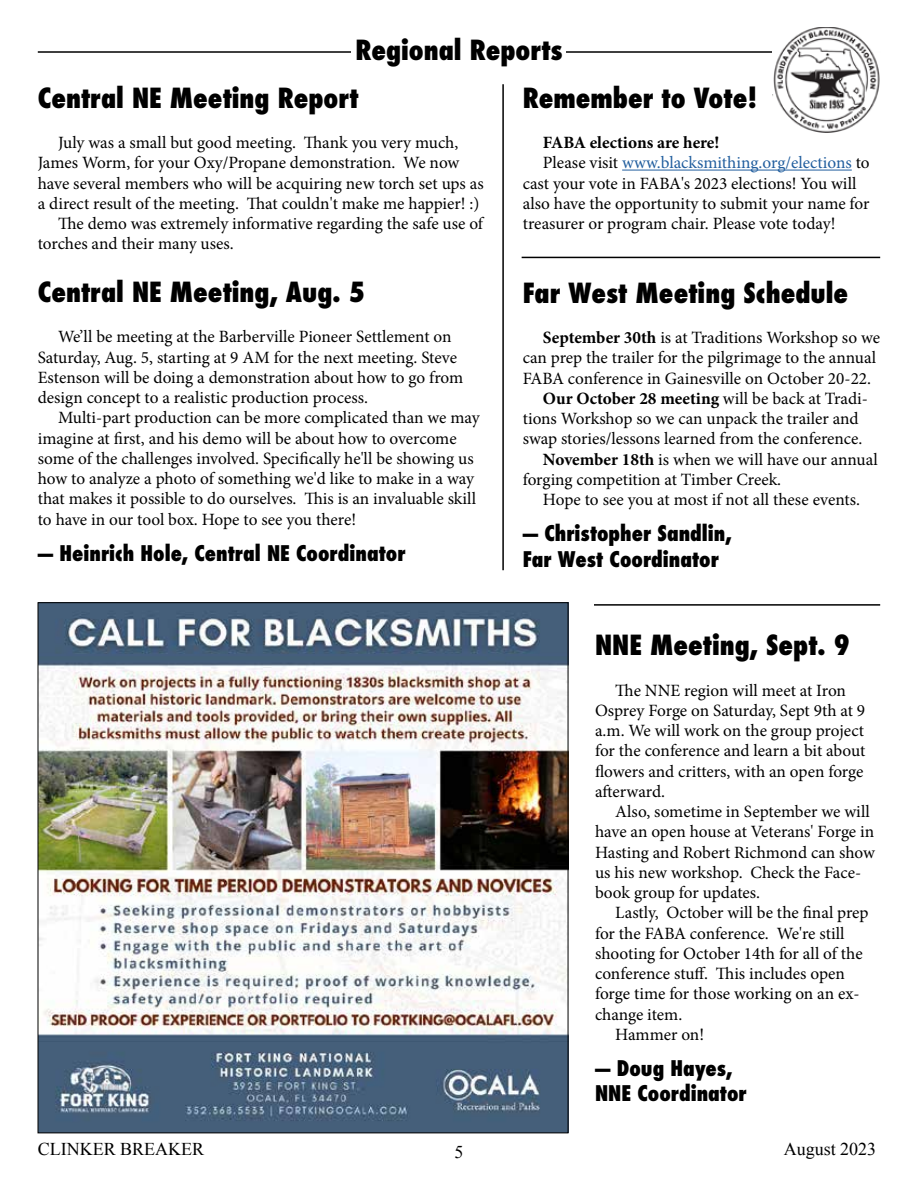
<style>
.page{position:relative;width:918px;height:1188px;background:#fff}
.page>*{position:absolute;margin:0;border:0;box-sizing:border-box;transform-origin:0 0}
.t1{font:800 condensed 27px "Futura";color:#000}
.t2{font:800 condensed 21px/25.5px "Futura";color:#000}
.t3{font:18px "Times New Roman";color:#000}
.t4{font:17.25px/20.2px "Minion Pro";letter-spacing:-.005em;color:#000}
.t5{font:700 17.25px "Minion Pro";color:#000}
.t6{font:17.25px "Minion Pro";color:#215e9e}
.s1{color:#000}
.s2{font-weight:700}
.s3{font-weight:400}
</style>
<div class="page">
<hr style="left:38px;top:51px;width:842px;height:2px;background:#000">
<div style="left:352px;top:41px;width:214px;height:21px;background:#fff"></div>
<img style="left:40px;top:604px;width:526px;height:527px">
<hr style="left:522px;top:257px;width:358px;height:1px;background:#000">
<hr style="left:502px;top:84px;width:2px;height:486px;background:#000">
<hr style="left:594px;top:604px;width:286px;height:2px;background:#000">
<hr style="left:622px;top:170px;width:230px;height:1px;background:#215e9e">
<img style="left:773px;top:27px;width:107px;height:106px">
<h1 class="t1" style="left:355px;top:32px;width:209px">Regional Reports</h1>
<h1 class="t1" style="left:38px;top:79px;width:322px">Central NE Meeting Report</h1>
<p class="t4" style="left:58px;top:133px;width:402px">July was a small but good meeting. Thank you very much,</p>
<p class="t4" style="left:38px;top:153px;width:423px">James Worm, for your Oxy/Propane demonstration. We now</p>
<p class="t4" style="left:38px;top:173px;width:447px">have several members who will be acquiring new torch set ups as</p>
<p class="t4" style="left:38px;top:193px;width:443px">a direct result of the meeting. That couldn't make me happier! :)</p>
<p class="t4" style="left:58px;top:214px;width:427px">The demo was extremely informative regarding the safe use of</p>
<p class="t4" style="left:38px;top:234px;width:197px">torches and their many uses.</p>
<h1 class="t1" style="left:38px;top:274px;width:329px">Central NE Meeting, Aug. 5</h1>
<p class="t4" style="left:38px;top:327px;width:427px;text-indent:20px">We’ll be meeting at the Barberville Pioneer Settlement on Saturday, Aug. 5, starting at 9 AM for the next meeting. Steve Estenson will be doing a demonstration about how to go from design concept to a realistic production process.</p>
<p class="t4" style="left:38px;top:408px;width:443px;text-indent:20px">Multi-part production can be more complicated than we may imagine at first, and his demo will be about how to overcome some of the challenges involved. Specifically he'll be showing us how to analyze a photo of something we'd like to make in a way that makes it possible to do ourselves. This is an invaluable skill to have in our tool box. Hope to see you there!</p>
<p class="t2" style="left:38px;top:540px;width:369px">— Heinrich Hole, Central NE Coordinator</p>
<h1 class="t1" style="left:523px;top:79px;width:236px">Remember to Vote!</h1>
<p class="t5" style="left:543px;top:130px;width:178px">FABA elections are here!</p>
<p class="t6" style="left:543px;top:151px;width:328px"><span class="s1">Please visit</span> www.blacksmithing.org/elections <span class="s1">to</span></p>
<p class="t4" style="left:523px;top:173px;width:335px">cast your vote in FABA's 2023 elections! You will</p>
<p class="t4" style="left:523px;top:193px;width:348px">also have the opportunity to submit your name for</p>
<p class="t4" style="left:523px;top:214px;width:314px">treasurer or program chair. Please vote today!</p>
<h1 class="t1" style="left:523px;top:274px;width:327px">Far West Meeting Schedule</h1>
<p class="t4" style="left:543px;top:328px;width:339px"><span class="s2">September 30th</span> is at Traditions Workshop so we</p>
<p class="t4" style="left:523px;top:348px;width:355px">can prep the trailer for the pilgrimage to the annual</p>
<p class="t4" style="left:523px;top:368px;width:350px">FABA conference in Gainesville on October 20-22.</p>
<p class="t5" style="left:543px;top:386px;width:327px">Our October 28 meeting <span class="s3">will be back at Tradi-</span></p>
<p class="t4" style="left:523px;top:409px;width:338px">tions Workshop so we can unpack the trailer and</p>
<p class="t4" style="left:523px;top:429px;width:341px">swap stories/lessons learned from the conference.</p>
<p class="t4" style="left:543px;top:449px;width:336px"><span class="s2">November 18th</span> is when we will have our annual</p>
<p class="t4" style="left:523px;top:469px;width:260px">forging competition at Timber Creek.</p>
<p class="t4" style="left:543px;top:490px;width:319px">Hope to see you at most if not all these events.</p>
<p class="t2" style="left:523px;top:521px;width:210px">— Christopher Sandlin,<br>Far West Coordinator</p>
<h1 class="t1" style="left:595px;top:627px;width:257px">NNE Meeting, Sept. 9</h1>
<p class="t4" style="left:595px;top:680px;width:272px;text-indent:20px">The NNE region will meet at Iron<br>Osprey Forge on Saturday, Sept 9th at 9 a.m. We will work on the group project for the conference and learn a bit about flowers and critters, with an open forge afterward.</p>
<p class="t4" style="left:595px;top:802px;width:281px;text-indent:20px">Also, sometime in September we will have an open house at Veterans' Forge in Hasting and Robert Richmond can show us his new workshop. Check the Face&shy;book group for updates.</p>
<p class="t4" style="left:615px;top:903px;width:255px">Lastly, October will be the final prep</p>
<p class="t4" style="left:595px;top:923px;width:251px">for the FABA conference. We're still</p>
<p class="t4" style="left:595px;top:943px;width:269px">shooting for October 14th for all of the</p>
<p class="t4" style="left:595px;top:964px;width:251px">conference stuff. This includes open</p>
<p class="t4" style="left:595px;top:984px;width:266px">forge time for those working on an ex-</p>
<p class="t4" style="left:595px;top:1004px;width:89px">change item.</p>
<p class="t4" style="left:615px;top:1024px;width:90px">Hammer on!</p>
<p class="t2" style="left:595px;top:1055px;width:153px">— Doug Hayes,<br>NNE Coordinator</p>
<p class="t3" style="left:38px;top:1137px;width:168px">CLINKER BREAKER</p>
<p class="t3" style="left:454px;top:1140px;width:10px">5</p>
<p class="t3" style="left:784px;top:1137px;width:94px">August 2023</p>
</div>
